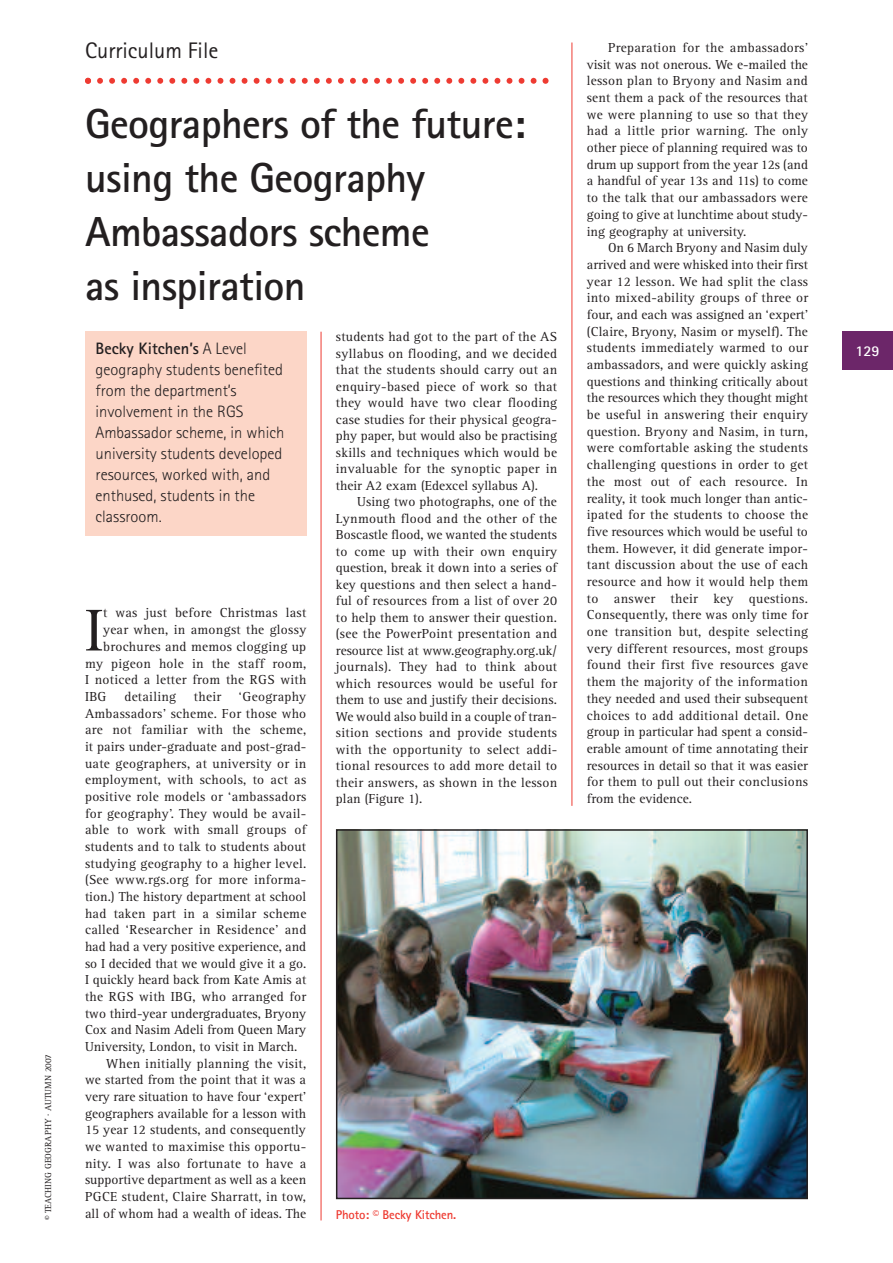
<style>
.page{position:relative;width:893px;height:1263px;background:#fff}
.page>*{position:absolute;margin:0;border:0;box-sizing:border-box;transform-origin:0 0}
.t1{font:60.9px "Rotis Serif";color:#231f20}
.t2{font:700 42px/54px "Rotis Sans Serif";letter-spacing:-.015em;color:#231f20}
.t3{font:22.5px "Rotis Sans Serif";color:#231f20}
.t4{font:300 16.5px/21px "Rotis Sans Serif";color:#231f20}
.t5{font:700 15px "Rotis Sans Serif";color:#fff}
.t6{font:13.5px/16.6px "Rotis Serif";letter-spacing:.02em;color:#231f20;text-align:justify}
.t7{font:13.5px "Rotis Serif";color:#231f20}
.t8{font:700 12.75px "Rotis Sans Serif";letter-spacing:-.01em;color:#ee3b32}
.t9{font:9px "Rotis Serif";color:#231f20}
.s1{font-weight:700}
</style>
<div class="page">
<div style="left:842px;top:332px;width:51px;height:38px;background:#6c2669"></div>
<hr style="left:572px;top:43px;width:1px;height:763px;background:#ee3b32">
<hr style="left:321px;top:332px;width:1px;height:888px;background:#ee3b32">
<svg style="left:85px;top:78px;width:464px;height:6px"></svg>
<div style="left:85px;top:332px;width:221px;height:204px;background:#fcd6c7"></div>
<img style="left:339px;top:832px;width:466px;height:364px">
<div style="left:336px;top:829px;width:472px;height:370px;border:2px solid #231f20"></div>
<p class="t9" style="left:45px;top:1220px;width:168px;rotate:-90deg">© TEACHING GEOGRAPHY . AUTUMN 2007</p>
<h3 class="t3" style="left:85px;top:43px;width:135px">Curriculum File</h3>
<h2 class="t2" style="left:85px;top:101px;width:442px">Geographers of the future: using the Geography<br>Ambassadors scheme<br>as inspiration</h2>
<p class="t4" style="left:96px;top:339px;width:190px"><span class="s1">Becky Kitchen’s</span> A Level geography students benefited from the department’s involvement in the RGS<br>Ambassador scheme, in which university students developed resources, worked with, and enthused, students in the classroom.</p>
<p class="t6" style="left:336px;top:330px;width:223px">students had got to the part of the AS syllabus on flooding, and we decided that the students should carry out an enquiry-based piece of work so that they would have two clear flooding case studies for their physical geogra&shy;phy paper, but would also be practising skills and techniques which would be invaluable for the synoptic paper in their A2 exam (Edexcel syllabus A).</p>
<p class="t6" style="left:336px;top:495px;width:223px;text-indent:21px">Using two photographs, one of the Lynmouth flood and the other of the Boscastle flood, we wanted the students to come up with their own enquiry question, break it down into a series of key questions and then select a hand&shy;ful of resources from a list of over 20 to help them to answer their question. (see the PowerPoint presentation and resource list at www.geography.org.uk/ journals). They had to think about which resources would be useful for them to use and justify their decisions.<br>We would also build in a couple of tran&shy;sition sections and provide students with the opportunity to select addi&shy;tional resources to add more detail to their answers, as shown in the lesson plan (Figure 1).</p>
<h1 class="t1" style="left:85px;top:610px;width:20px">I</h1>
<p class="t6" style="left:103px;top:606px;width:205px">t was just before Christmas last</p>
<p class="t6" style="left:103px;top:623px;width:205px">year when, in amongst the glossy</p>
<p class="t6" style="left:103px;top:639px;width:205px">brochures and memos clogging up</p>
<p class="t6" style="left:85px;top:656px;width:223px">my pigeon hole in the staff room,</p>
<p class="t6" style="left:85px;top:673px;width:223px">I noticed a letter from the RGS with</p>
<p class="t6" style="left:85px;top:689px;width:23px">IBG</p>
<p class="t6" style="left:124px;top:689px;width:53px">detailing</p>
<p class="t6" style="left:194px;top:689px;width:29px">their</p>
<p class="t6" style="left:239px;top:689px;width:69px">‘Geography</p>
<p class="t6" style="left:85px;top:706px;width:223px">Ambassadors’ scheme. For those who</p>
<p class="t6" style="left:85px;top:723px;width:223px">are not familiar with the scheme,</p>
<p class="t6" style="left:85px;top:739px;width:223px">it pairs under-graduate and post-grad-</p>
<p class="t6" style="left:85px;top:756px;width:223px">uate geographers, at university or in</p>
<p class="t6" style="left:85px;top:773px;width:223px">employment, with schools, to act as</p>
<p class="t6" style="left:85px;top:789px;width:223px">positive role models or ‘ambassadors</p>
<p class="t6" style="left:85px;top:806px;width:223px">for geography’. They would be avail-</p>
<p class="t6" style="left:85px;top:823px;width:223px">able to work with small groups of</p>
<p class="t6" style="left:85px;top:839px;width:223px">students and to talk to students about</p>
<p class="t6" style="left:85px;top:856px;width:223px">studying geography to a higher level.</p>
<p class="t6" style="left:85px;top:873px;width:223px">(See www.rgs.org for more informa-</p>
<p class="t7" style="left:85px;top:892px;width:223px">tion.) The history department at school</p>
<p class="t6" style="left:85px;top:906px;width:223px">had taken part in a similar scheme</p>
<p class="t6" style="left:85px;top:923px;width:223px">called ‘Researcher in Residence’ and</p>
<p class="t7" style="left:85px;top:942px;width:223px">had had a very positive experience, and</p>
<p class="t7" style="left:85px;top:958px;width:223px">so I decided that we would give it a go.</p>
<p class="t7" style="left:85px;top:975px;width:223px">I quickly heard back from Kate Amis at</p>
<p class="t6" style="left:85px;top:989px;width:223px">the RGS with IBG, who arranged for</p>
<p class="t7" style="left:85px;top:1008px;width:223px">two third-year undergraduates, Bryony</p>
<p class="t7" style="left:85px;top:1025px;width:223px">Cox and Nasim Adeli from Queen Mary</p>
<p class="t7" style="left:85px;top:1042px;width:214px">University, London, to visit in March.</p>
<p class="t6" style="left:106px;top:1056px;width:202px">When initially planning the visit,</p>
<p class="t6" style="left:85px;top:1073px;width:223px">we started from the point that it was a</p>
<p class="t7" style="left:85px;top:1092px;width:223px">very rare situation to have four ‘expert’</p>
<p class="t7" style="left:85px;top:1108px;width:223px">geographers available for a lesson with</p>
<p class="t6" style="left:85px;top:1123px;width:222px">15 year 12 students, and consequently</p>
<p class="t6" style="left:85px;top:1139px;width:223px">we wanted to maximise this opportu-</p>
<p class="t6" style="left:85px;top:1156px;width:223px">nity. I was also fortunate to have a</p>
<p class="t7" style="left:85px;top:1175px;width:223px">supportive department as well as a keen</p>
<p class="t6" style="left:85px;top:1189px;width:223px">PGCE student, Claire Sharratt, in tow,</p>
<p class="t7" style="left:85px;top:1208px;width:223px">all of whom had a wealth of ideas. The</p>
<p class="t8" style="left:336px;top:1210px;width:122px">Photo: © Becky Kitchen.</p>
<p class="t6" style="left:587px;top:41px;width:223px;text-indent:21px">Preparation for the ambassadors’ visit was not onerous. We e-mailed the lesson plan to Bryony and Nasim and sent them a pack of the resources that we were planning to use so that they had a little prior warning. The only other piece of planning required was to drum up support from the year 12s (and a handful of year 13s and 11s) to come to the talk that our ambassadors were going to give at lunchtime about study&shy;ing geography at university.</p>
<p class="t6" style="left:587px;top:241px;width:223px;text-indent:21px">On 6 March Bryony and Nasim duly arrived and were whisked into their first year 12 lesson. We had split the class into mixed-ability groups of three or four, and each was assigned an ‘expert’ (Claire, Bryony, Nasim or myself). The students immediately warmed to our ambassadors, and were quickly asking questions and thinking critically about the resources which they thought might be useful in answering their enquiry question. Bryony and Nasim, in turn, were comfortable asking the students challenging questions in order to get the most out of each resource. In reality, it took much longer than antic&shy;ipated for the students to choose the five resources which would be useful to them. However, it did generate impor&shy;tant discussion about the use of each resource and how it would help them to answer their key questions.<br>Consequently, there was only time for one transition but, despite selecting very different resources, most groups found their first five resources gave them the majority of the information they needed and used their subsequent choices to add additional detail. One group in particular had spent a consid&shy;erable amount of time annotating their resources in detail so that it was easier for them to pull out their conclusions from the evidence.</p>
<p class="t5" style="left:855px;top:345px;width:26px">129</p>
</div>
